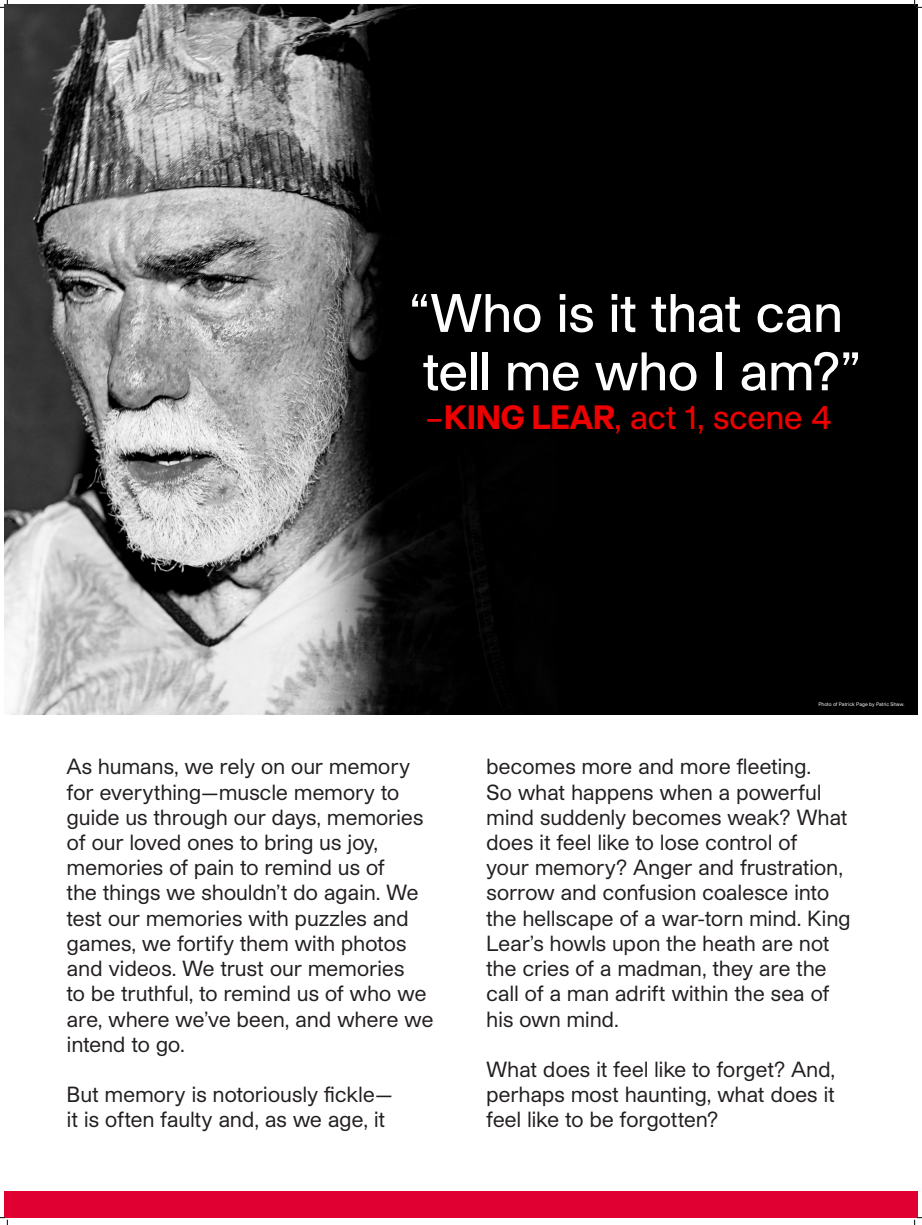
<style>
.page{position:relative;width:922px;height:1225px;background:#fff}
.page>*{position:absolute;margin:0;border:0;box-sizing:border-box;transform-origin:0 0}
.Pull_Quote{font:500 51.83px/58.3px "Studio Pro STC";letter-spacing:-.02em;color:#fff}
.Pull_Quote-2{font:500 32.41px "Studio Pro STC";letter-spacing:-.015em;color:#ed0000}
.Body{font:21px/25.2px "Studio Pro STC";letter-spacing:-.015em;color:#231f20}
.Citations{font:4.9px "Studio Pro STC";letter-spacing:-.005em;color:#fff}
.s1{font-weight:800}
</style>
<div class="page">
<img style="left:4px;top:5px;width:914px;height:709px">
<div style="left:4px;top:1190px;width:914px;height:27px;background:#e00031"></div>
<svg style="left:0;top:0;width:8px;height:8px"></svg>
<svg style="left:0;top:1217px;width:8px;height:7px"></svg>
<svg style="left:914px;top:0;width:8px;height:8px"></svg>
<svg style="left:914px;top:1217px;width:8px;height:7px"></svg>
<p class="Pull_Quote" style="left:409px;top:282px;width:453px">“Who is it that can tell me who I am?”</p>
<p class="Pull_Quote-2" style="left:425px;top:396px;width:408px">–<span class="s1">KING LEAR</span>, act 1, scene 4</p>
<p class="Body" style="left:67px;top:753px;width:369px">As humans, we rely on our memory for everything—muscle memory to guide us through our days, memories of our loved ones to bring us joy, memories of pain to remind us of<br>the things we shouldn’t do again. We test our memories with puzzles and games, we fortify them with photos and videos. We trust our memories<br>to be truthful, to remind us of who we are, where we’ve been, and where we intend to go.</p>
<p class="Body" style="left:67px;top:1081px;width:328px">But memory is notoriously fickle— it is often faulty and, as we age, it</p>
<p class="Citations" style="left:818px;top:701px;width:88px">Photo of Patrick Page by Patric Shaw.</p>
<p class="Body" style="left:486px;top:753px;width:366px">becomes more and more fleeting.<br>So what happens when a powerful mind suddenly becomes weak? What does it feel like to lose control of<br>your memory? Anger and frustration, sorrow and confusion coalesce into the hellscape of a war-torn mind. King<br>Lear’s howls upon the heath are not the cries of a madman, they are the call of a man adrift within the sea of his own mind.</p>
<p class="Body" style="left:486px;top:1056px;width:351px;text-align:justify">What does it feel like to forget? And, perhaps most haunting, what does it feel like to be forgotten?</p>
</div>
